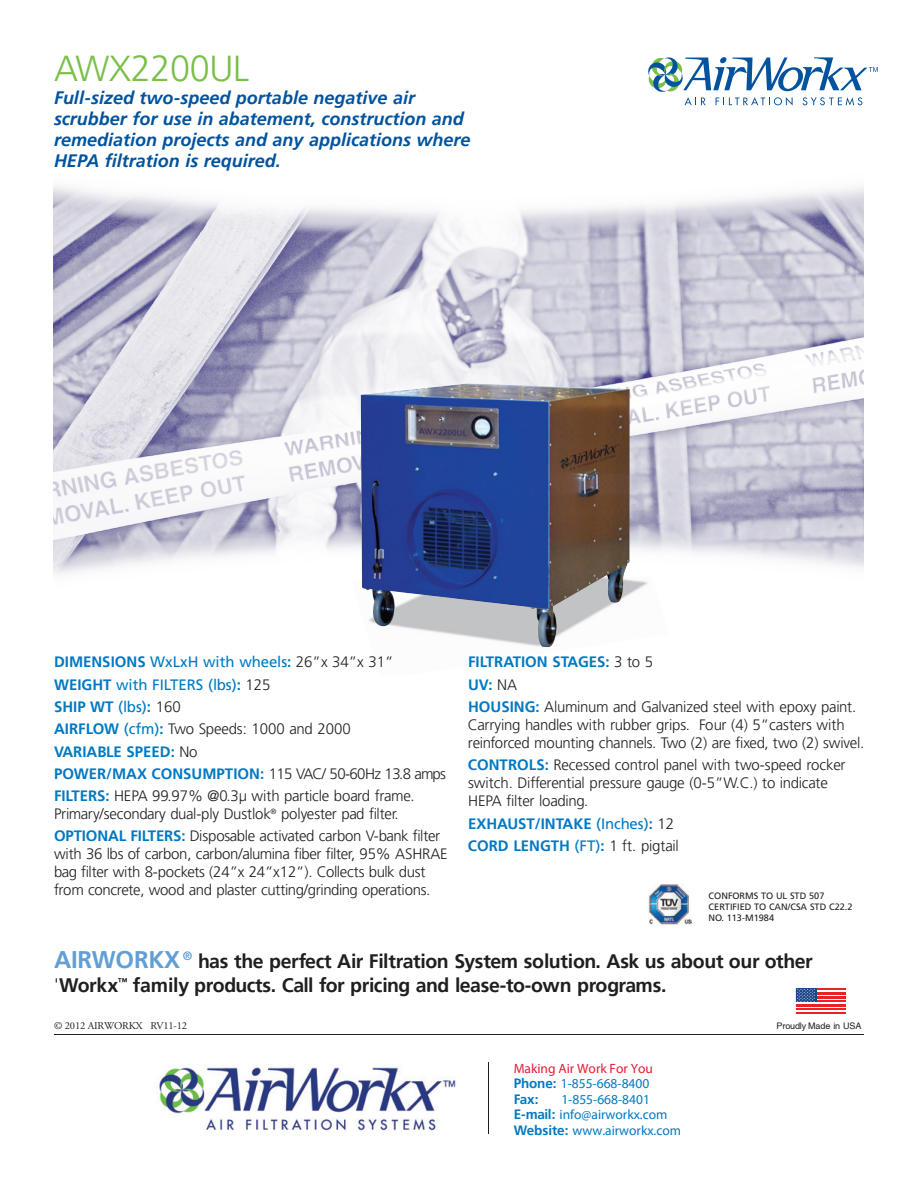
<style>
.page{position:relative;width:918px;height:1188px;background:#fff}
.page>*{position:absolute;margin:0;border:0;box-sizing:border-box;transform-origin:0 0}
.t1{font:300 36px "Frutiger";letter-spacing:-.01em;color:#79bf48}
.t2{font:700 19.5px/24.3px "Frutiger";letter-spacing:-.02em;color:#211e1e}
.t3{font:italic 700 18px/21px "Frutiger";color:#01539e}
.t4{font:300 15px/22.4px "Frutiger";letter-spacing:-.015em;color:#231f20}
.t5{font:700 15px/22.4px "Frutiger";color:#0079c2}
.t6{font:700 13.5px/15.5px "Frutiger 65";color:#0079c2}
.t7{font:700 13.5px/15.5px "Frutiger 65";color:#e41c38}
.t8{font:700 13.5px "Frutiger";color:#0079c2}
.t9{font:10.5px "Adobe Garamond";letter-spacing:-.015em;color:#211e1e}
.t10{font:9.15px/10.9px "Frutiger";color:#231f20}
.t11{font:9px "Helvetica";letter-spacing:-.01em;color:#211e1e}
.s1{font-weight:700;color:#0079c2}
.s2{font-weight:400;color:#0079c2}
.s3{font-weight:400}
.s4{font-weight:300;color:#231f20}
.s5{font-size:24px;color:#629fd5}
.s6{font-weight:300}
.s7{font-family:"Frutiger";color:#0079c2}
.s8{color:#0079c2}
.s9{font-family:"Frutiger"}
</style>
<div class="page">
<img style="left:54px;top:186px;width:810px;height:389px">
<img style="left:547px;top:579px;width:101px;height:69px">
<img style="left:648px;top:884px;width:44px;height:41px">
<img style="left:361px;top:384px;width:269px;height:263px">
<svg style="left:648px;top:57px;width:230px;height:49px"></svg>
<hr style="left:54px;top:1034px;width:810px;height:1px;background:#211e1e">
<hr style="left:488px;top:1062px;width:1px;height:72px;background:#211e1e">
<svg style="left:796px;top:988px;width:49px;height:26px"></svg>
<img style="left:159px;top:1066px;width:297px;height:65px">
<h1 class="t1" style="left:54px;top:48px;width:197px">AWX2200UL</h1>
<p class="t3" style="left:54px;top:88px;width:418px">Full-sized two-speed portable negative air scrubber for use in abatement, construction and remediation projects and any applications where HEPA filtration is required.</p>
<p class="t4" style="left:54px;top:651px;width:394px"><span class="s1">DIMENSIONS</span> <span class="s2">WxLxH with wheels</span><span class="s1">:</span> 26”x 34”x 31” <span class="s1">WEIGHT</span> <span class="s2">with FILTERS (lbs)</span><span class="s1">:</span> 125<br><span class="s1">SHIP WT</span> <span class="s2">(lbs)</span><span class="s1">:</span> 160<br><span class="s1">AIRFLOW</span> <span class="s2">(cfm)</span><span class="s1">:</span> Two Speeds: 1000 and 2000<br><span class="s1">VARIABLE SPEED:</span> No<br><span class="s1">POWER/MAX CONSUMPTION:</span> 115 VAC/ 50-60Hz 13.8 amps <span class="s1">FILTERS:</span> HEPA 99.97% @0.3µ with particle board frame.</p>
<p class="t4" style="left:54px;top:803px;width:388px">Primary/secondary dual-ply Dustlok<sup>®</sup> polyester pad filter.<br><span class="s1">OPTIONAL FILTERS:</span> Disposable activated carbon V-bank filter</p>
<p class="t4" style="left:54px;top:846px;width:395px;line-height:18px">with 36 lbs of carbon, carbon/alumina fiber filter, 95% ASHRAE bag filter with 8-pockets (24”x 24”x12”). Collects bulk dust from concrete, wood and plaster cutting/grinding operations.</p>
<p class="t4" style="left:468px;top:651px;width:390px"><span class="s1">FILTRATION STAGES:</span> 3 to 5<br><span class="s1">UV:</span> NA<br><span class="s1">HOUSING:</span> Aluminum and Galvanized steel with epoxy paint.</p>
<p class="t4" style="left:468px;top:716px;width:398px;line-height:18px">Carrying handles with rubber grips. Four (4) 5”casters with reinforced mounting channels. Two (2) are fixed, two (2) swivel.</p>
<p class="t4" style="left:468px;top:756px;width:379px;line-height:18px"><span class="s1">CONTROLS:</span> Recessed control panel with two-speed rocker switch. Differential pressure gauge (0-5”W.C.) to indicate<br>HEPA filter loading.</p>
<p class="t5" style="left:468px;top:812px;width:212px">EXHAUST/INTAKE <span class="s3">(Inches)</span>: <span class="s4">12<br></span>CORD LENGTH <span class="s3">(FT)</span>: <span class="s4">1 ft. pigtail</span></p>
<p class="t10" style="left:709px;top:891px;width:146px">CONFORMS TO UL STD 507<br>CERTIFIED TO CAN/CSA STD C22.2<br>NO. 113-M1984</p>
<h2 class="t2" style="left:54px;top:949px;width:760px"><span class="s5">AIRWORKX</span> <sup>®</sup> has the perfect Air Filtration System solution. Ask us about our other <span class="s6">'</span>Workx<sup>™</sup> family products. Call for pricing and lease-to-own programs.</h2>
<p class="t9" style="left:54px;top:1020px;width:135px">© 2012 AIRWORKX RV11-12</p>
<p class="t11" style="left:777px;top:1021px;width:86px">Proudly Made in USA</p>
<p class="t7" style="left:514px;top:1060px;width:141px">Making Air Work For You<br><span class="s7">Phone:</span> <span class="s8">1-855-668-8400</span></p>
<p class="t8" style="left:514px;top:1091px;width:26px">Fax:</p>
<p class="t6" style="left:514px;top:1091px;width:169px;text-indent:48px">1-855-668-8401<br><span class="s9">E-mail:</span> info@airworkx.com<br><span class="s9">Website:</span> www.airworkx.com</p>
</div>
